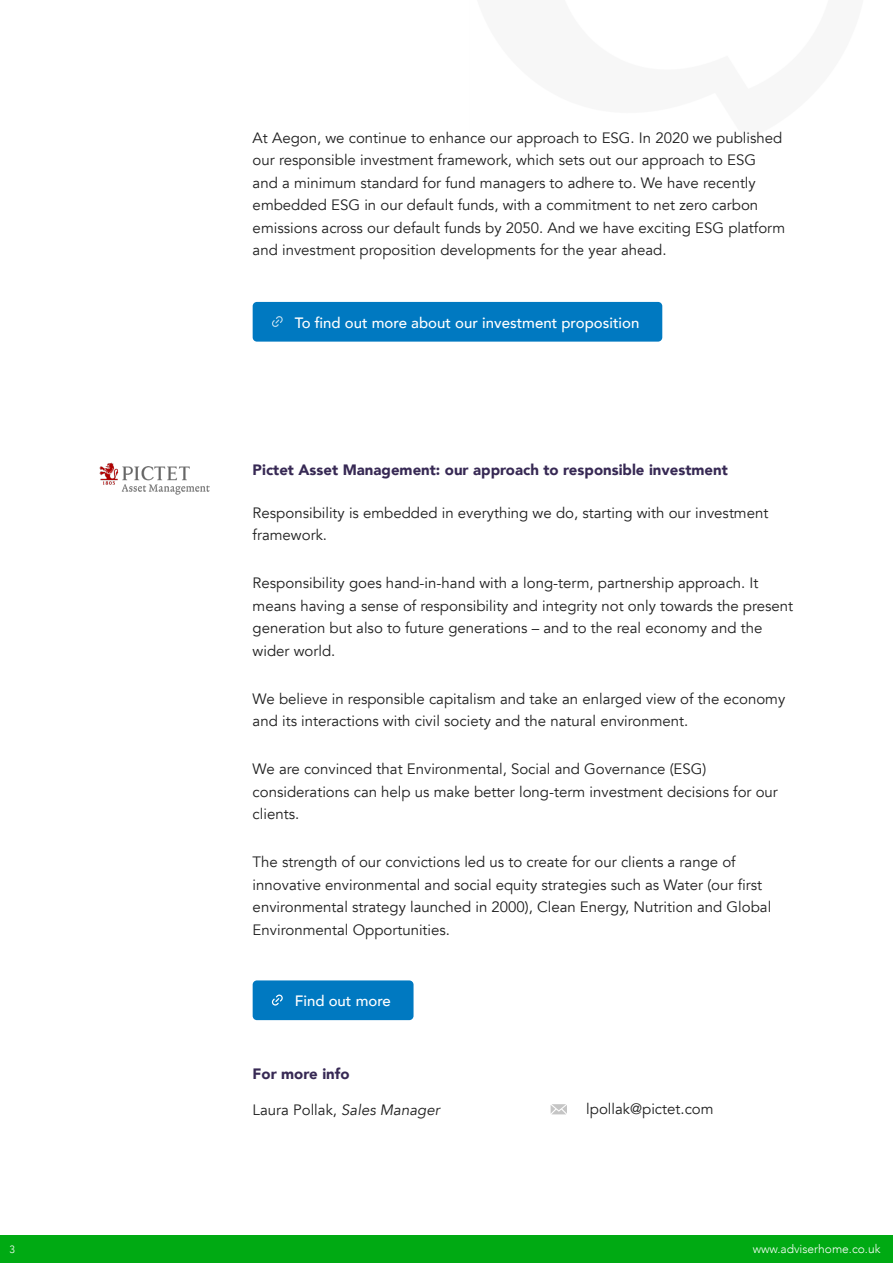
<style>
.page{position:relative;width:893px;height:1263px;background:#fff}
.page>*{position:absolute;margin:0;border:0;box-sizing:border-box;transform-origin:0 0}
.t1{font:15px/22.5px "Avenir";color:#1f1f1f}
.t2{font:900 15px "Avenir";color:#372954}
.t3{font:500 15px "Avenir";color:#fff}
.t4{font:300 12px "Avenir";color:#fff}
.t5{font:300 10.5px "Avenir";color:#fff}
.s1{font-style:italic}
</style>
<div class="page">
<div style="left:0;top:1236px;width:893px;height:27px;background:#00aa13"></div>
<img style="left:100px;top:463px;width:109px;height:32px">
<svg style="left:551px;top:1104px;width:16px;height:10px"></svg>
<div style="left:253px;top:302px;width:409px;height:40px;background:#0079c1;border-radius:4px"></div>
<svg style="left:272px;top:316px;width:11px;height:11px"></svg>
<div style="left:253px;top:980px;width:161px;height:40px;background:#0079c1;border-radius:4px"></div>
<svg style="left:272px;top:994px;width:11px;height:11px"></svg>
<p class="t1" style="left:253px;top:126px;width:534px">At Aegon, we continue to enhance our approach to ESG. In 2020 we published our responsible investment framework, which sets out our approach to ESG<br>and a minimum standard for fund managers to adhere to. We have recently embedded ESG in our default funds, with a commitment to net zero carbon emissions across our default funds by 2050. And we have exciting ESG platform and investment proposition developments for the year ahead.</p>
<p class="t3" style="left:295px;top:309px;width:346px">To find out more about our investment proposition</p>
<p class="t2" style="left:253px;top:456px;width:477px">Pictet Asset Management: our approach to responsible investment</p>
<p class="t1" style="left:253px;top:502px;width:517px">Responsibility is embedded in everything we do, starting with our investment framework.</p>
<p class="t1" style="left:253px;top:572px;width:542px">Responsibility goes hand-in-hand with a long-term, partnership approach. It means having a sense of responsibility and integrity not only towards the present generation but also to future generations – and to the real economy and the wider world.</p>
<p class="t1" style="left:253px;top:688px;width:534px">We believe in responsible capitalism and take an enlarged view of the economy and its interactions with civil society and the natural environment.</p>
<p class="t1" style="left:253px;top:758px;width:527px">We are convinced that Environmental, Social and Governance (ESG) considerations can help us make better long-term investment decisions for our clients.</p>
<p class="t1" style="left:253px;top:851px;width:520px">The strength of our convictions led us to create for our clients a range of innovative environmental and social equity strategies such as Water (our first environmental strategy launched in 2000), Clean Energy, Nutrition and Global Environmental Opportunities.</p>
<p class="t3" style="left:295px;top:988px;width:98px">Find out more</p>
<p class="t2" style="left:253px;top:1061px;width:98px">For more info</p>
<p class="t1" style="left:253px;top:1099px;width:188px">Laura Pollak, <span class="s1">Sales Manager</span></p>
<p class="t1" style="left:586px;top:1097px;width:129px">lpollak@pictet.com</p>
<p class="t5" style="left:10px;top:1243px;width:7px">3</p>
<p class="t4" style="left:753px;top:1242px;width:129px">www.adviserhome.co.uk</p>
</div>
